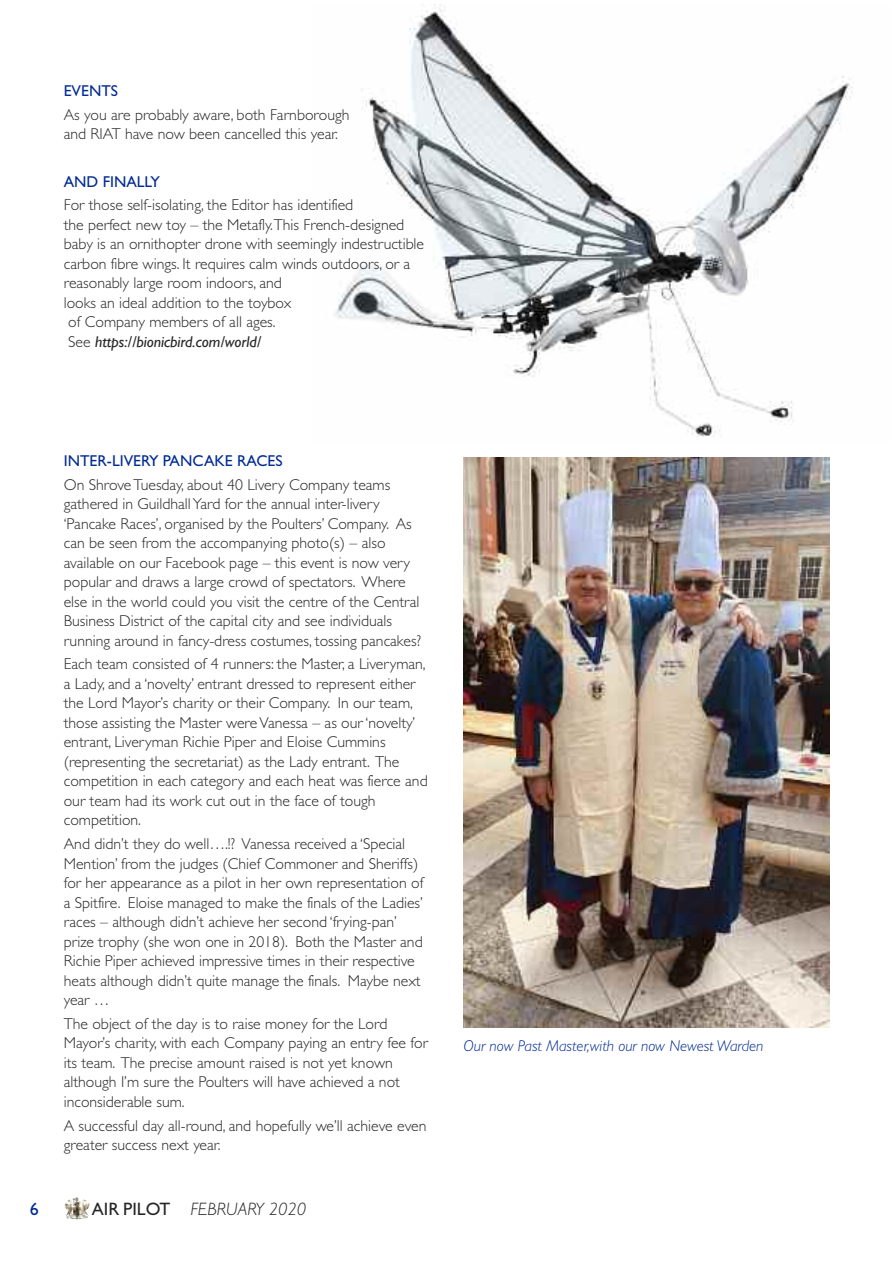
<style>
.page{position:relative;width:893px;height:1263px;background:#fff}
.page>*{position:absolute;margin:0;border:0;box-sizing:border-box;transform-origin:0 0}
.t1{font:italic 300 18px "Gill Sans";color:#272627}
.t2{font:18px "Gill Sans TT";color:#002a92}
.t3{font:15.75px/19.5px "Gill Sans Light TT";color:#272627}
.t4{font:15.75px "Gill Sans TT";color:#002a92}
.t5{font:italic 300 15.75px "Gill Sans";color:#002a92}
.t6{font:italic 15.75px "Gill Sans";color:#272627}
.s1{font-family:"Gill Sans Light TT";font-style:normal}
.s2{font-family:"Gill Sans TT";font-weight:400;font-style:normal}
</style>
<div class="page">
<img style="left:334px;top:5px;width:519px;height:432px">
<img style="left:64px;top:1199px;width:11px;height:15px">
<img style="left:463px;top:458px;width:366px;height:569px">
<p class="t4" style="left:64px;top:81px;width:56px">EVENTS</p>
<p class="t3" style="left:64px;top:104px;width:287px">As you are probably aware, both Farnborough and RIAT have now been cancelled this year.</p>
<p class="t4" style="left:64px;top:172px;width:98px">AND FINALLY</p>
<p class="t3" style="left:64px;top:195px;width:362px">For those self-isolating, the Editor has identified<br>the perfect new toy – the Metafly.This French-designed baby is an ornithopter drone with seemingly indestructible carbon fibre wings. It requires calm winds outdoors, or a reasonably large room indoors, and<br>looks an ideal addition to the toybox<br>of Company members of all ages.</p>
<p class="t6" style="left:68px;top:336px;width:195px"><span class="s1">See</span> https://bionicbird.com/world/</p>
<p class="t4" style="left:64px;top:451px;width:220px">INTER-LIVERY PANCAKE RACES</p>
<p class="t3" style="left:64px;top:474px;width:359px">On ShroveTuesday, about 40 Livery Company teams gathered in GuildhallYard for the annual inter-livery ‘Pancake Races’, organised by the Poulters’ Company. As can be seen from the accompanying photo(s) – also available on our Facebook page – this event is now very popular and draws a large crowd of spectators. Where else in the world could you visit the centre of the Central Business District of the capital city and see individuals running around in fancy-dress costumes, tossing pancakes?</p>
<p class="t3" style="left:64px;top:654px;width:365px">Each team consisted of 4 runners: the Master, a Liveryman, a Lady, and a ‘novelty’ entrant dressed to represent either the Lord Mayor’s charity or their Company. In our team, those assisting the Master wereVanessa – as our ‘novelty’ entrant, Liveryman Richie Piper and Eloise Cummins (representing the secretariat) as the Lady entrant. The competition in each category and each heat was fierce and our team had its work cut out in the face of tough competition.</p>
<p class="t3" style="left:64px;top:834px;width:361px">And didn’t they do well….!? Vanessa received a ‘Special Mention’ from the judges (Chief Commoner and Sheriffs) for her appearance as a pilot in her own representation of a Spitfire. Eloise managed to make the finals of the Ladies’ races – although didn’t achieve her second ‘frying-pan’ prize trophy (she won one in 2018). Both the Master and Richie Piper achieved impressive times in their respective heats although didn’t quite manage the finals. Maybe next year …</p>
<p class="t3" style="left:64px;top:1014px;width:366px">The object of the day is to raise money for the Lord Mayor’s charity, with each Company paying an entry fee for its team. The precise amount raised is not yet known although I’m sure the Poulters will have achieved a not inconsiderable sum.</p>
<p class="t3" style="left:64px;top:1115px;width:364px">A successful day all-round, and hopefully we’ll achieve even greater success next year.</p>
<p class="t2" style="left:30px;top:1198px;width:10px">6</p>
<p class="t1" style="left:92px;top:1202px;width:216px"><span class="s2">AIR PILOT</span> FEBRUARY 2020</p>
<p class="t5" style="left:463px;top:1039px;width:301px">Our now Past Master,with our now Newest Warden</p>
</div>
